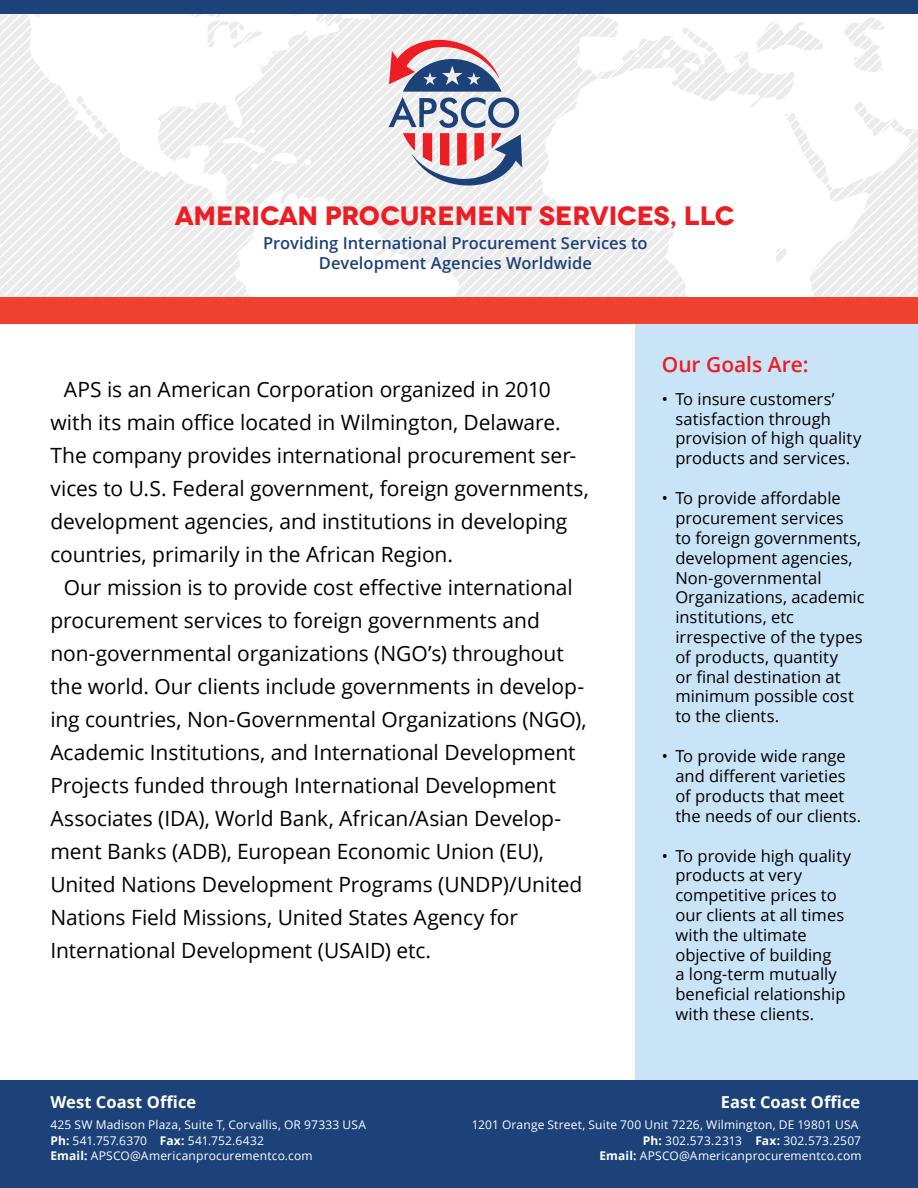
<style>
.page{position:relative;width:918px;height:1188px;background:#fff}
.page>*{position:absolute;margin:0;border:0;box-sizing:border-box;transform-origin:0 0}
.t1{font:700 26.55px "Novecentowide";letter-spacing:-.01em;color:#ed1d24}
.t2{font:21px/33px "Open Sans";letter-spacing:-.005em;color:#000}
.t3{font:600 21px "Open Sans";color:#ed1d24}
.t4{font:16.5px/19.8px "Open Sans";color:#000}
.t5{font:600 16.5px/19.8px "Open Sans";color:#1c4279;text-align:center}
.t6{font:700 16.5px "Open Sans";letter-spacing:.005em;color:#fff}
.t7{font:12px "Open Sans";letter-spacing:.015em;color:#fff}
.s1{font-weight:700}
</style>
<div class="page">
<svg style="left:459px;top:14px;width:459px;height:283px"></svg>
<svg style="left:0;top:14px;width:459px;height:283px;fill:#f3f3f3"></svg>
<svg style="left:303px;top:158px;width:10px;height:9px"></svg>
<svg style="left:222px;top:128px;width:75px;height:43px"></svg>
<svg style="left:539px;top:64px;width:331px;height:358px"></svg>
<svg style="left:576px;top:14px;width:342px;height:202px"></svg>
<svg style="left:389px;top:34px;width:133px;height:157px"></svg>
<div style="left:636px;top:308px;width:282px;height:880px;background:#c9e4f7"></div>
<div style="left:0;top:297px;width:918px;height:27px;background:#ef4130"></div>
<div style="left:0;top:1080px;width:918px;height:108px;background:#1c4279"></div>
<div style="left:0;top:0;width:918px;height:14px;background:#1c4279"></div>
<p class="t1" style="left:175px;top:199px;width:562px">AMERICAN PROCUREMENT SERVICES, LLC</p>
<p class="t5" style="left:263px;top:233px;width:386px">Providing International Procurement Services to<br>Development Agencies Worldwide</p>
<p class="t2" style="left:50px;top:372px;width:540px;text-indent:14px">APS is an American Corporation organized in 2010 with its main office located in Wilmington, Delaware.<br>The company provides international procurement ser&shy;vices to U.S. Federal government, foreign governments, development agencies, and institutions in developing countries, primarily in the African Region.</p>
<p class="t2" style="left:50px;top:570px;width:538px;text-indent:14px">Our mission is to provide cost effective international procurement services to foreign governments and non-governmental organizations (NGO’s) throughout the world. Our clients include governments in develop&shy;ing countries, Non-Governmental Organizations (NGO), Academic Institutions, and International Development Projects funded through International Development Associates (IDA), World Bank, African/Asian Develop&shy;ment Banks (ADB), European Economic Union (EU), United Nations Development Programs (UNDP)/United Nations Field Missions, United States Agency for International Development (USAID) etc.</p>
<p class="t3" style="left:662px;top:350px;width:148px">Our Goals Are:</p>
<p class="t4" style="left:675px;top:389px;width:188px;text-indent:-13px">• To insure customers’ satisfaction through provision of high quality products and services.</p>
<p class="t4" style="left:675px;top:488px;width:191px;text-indent:-13px">• To provide affordable procurement services<br>to foreign governments, development agencies,<br>Non-governmental<br>Organizations, academic institutions, etc irrespective of the types of products, quantity<br>or final destination at minimum possible cost to the clients.</p>
<p class="t4" style="left:675px;top:746px;width:187px;text-indent:-13px">• To provide wide range and different varieties of products that meet the needs of our clients.</p>
<p class="t4" style="left:675px;top:845px;width:177px;text-indent:-13px">• To provide high quality products at very competitive prices to our clients at all times with the ultimate objective of building<br>a long-term mutually beneficial relationship with these clients.</p>
<p class="t6" style="left:50px;top:1090px;width:147px">West Coast Office</p>
<p class="t6" style="left:721px;top:1090px;width:141px">East Coast Office</p>
<p class="t7" style="left:50px;top:1117px;width:317px">425 SW Madison Plaza, Suite T, Corvallis, OR 97333 USA</p>
<p class="t7" style="left:472px;top:1117px;width:388px">1201 Orange Street, Suite 700 Unit 7226, Wilmington, DE 19801 USA</p>
<p class="t7" style="left:50px;top:1133px;width:215px"><span class="s1">Ph:</span> 541.757.6370 <span class="s1">Fax:</span> 541.752.6432</p>
<p class="t7" style="left:643px;top:1133px;width:220px"><span class="s1">Ph:</span> 302.573.2313 <span class="s1">Fax:</span> 302.573.2507</p>
<p class="t7" style="left:50px;top:1147px;width:264px"><span class="s1">Email:</span> APSCO@Americanprocurementco.com</p>
<p class="t7" style="left:599px;top:1147px;width:264px"><span class="s1">Email:</span> APSCO@Americanprocurementco.com</p>
</div>
